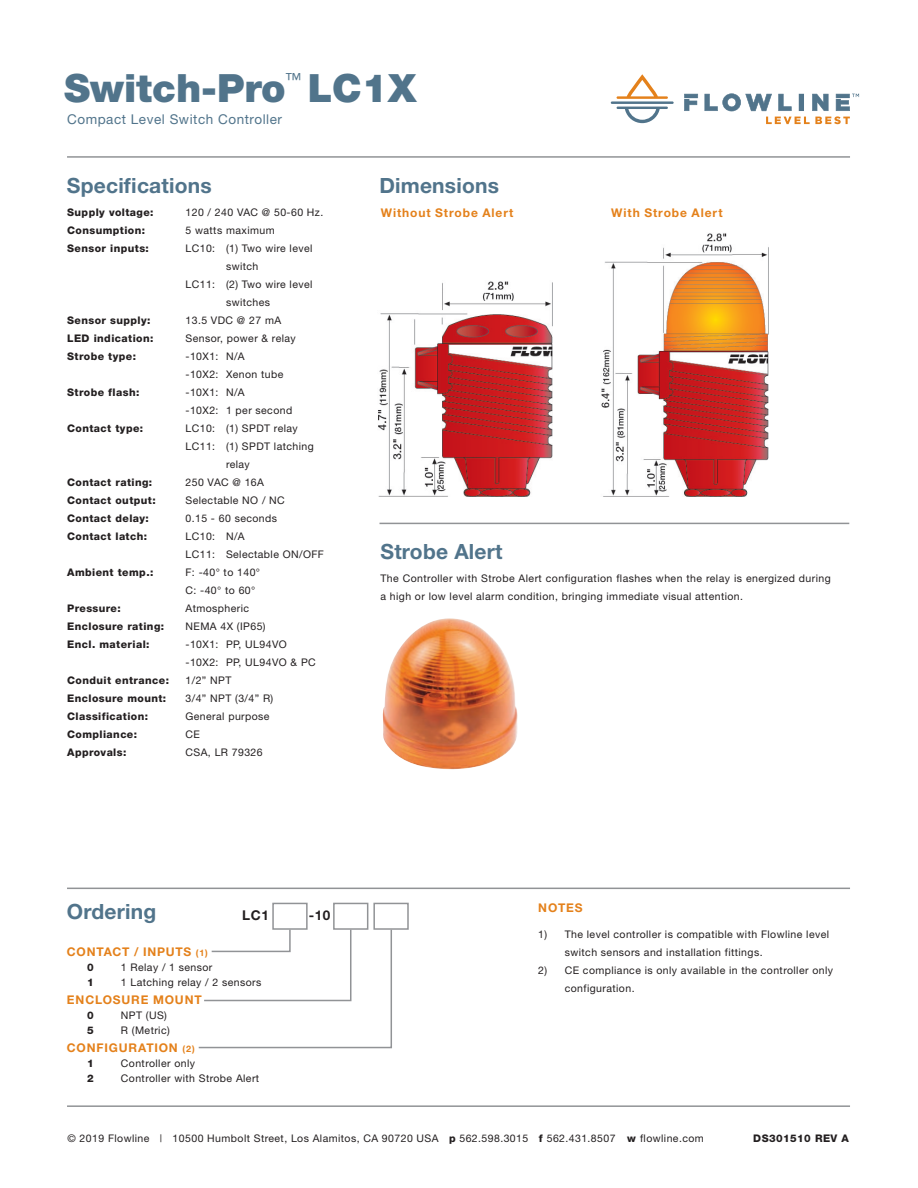
<style>
.page{position:relative;width:918px;height:1188px;background:#fff}
.page>*{position:absolute;margin:0;border:0;box-sizing:border-box;transform-origin:0 0}
.t1{font:900 39px "Helvetica Neue LT Std";color:#51748b}
.t2{font:700 21px "Helvetica Neue";letter-spacing:.01em;color:#51748b}
.t3{font:13.5px "Helvetica Neue";letter-spacing:.04em;color:#51748b}
.t4{font:700 13.5px "Helvetica Neue";color:#231f20}
.t5{font:700 12px "Helvetica Neue";letter-spacing:.07em;color:#e4811b}
.t6{font:10.5px/18px "Helvetica Neue";letter-spacing:.04em;color:#231f20}
.t7{font:800 10.5px "Helvetica Neue";letter-spacing:.04em;color:#231f20}
.s1{font-size:9px}
.s2{font-weight:800}
</style>
<div class="page">
<hr style="left:67px;top:156px;width:783px;height:2px;background:#919396">
<hr style="left:67px;top:1105px;width:783px;height:2px;background:#919396">
<svg style="left:617px;top:74px;width:51px;height:25px"></svg>
<svg style="left:617px;top:107px;width:51px;height:16px"></svg>
<hr style="left:611px;top:101px;width:63px;height:3px;background:#51748b">
<svg style="left:684px;top:94px;width:14px;height:17px"></svg>
<svg style="left:705px;top:93px;width:154px;height:31px"></svg>
<img style="left:378px;top:281px;width:175px;height:215px">
<hr style="left:380px;top:523px;width:469px;height:1px;background:#919396">
<div style="left:272px;top:903px;width:36px;height:27px;border:2px solid #919396"></div>
<div style="left:333px;top:903px;width:35px;height:27px;border:2px solid #919396"></div>
<hr style="left:67px;top:888px;width:783px;height:1px;background:#919396">
<div style="left:373px;top:903px;width:36px;height:27px;border:2px solid #919396"></div>
<svg style="left:198px;top:928px;width:195px;height:121px"></svg>
<img style="left:382px;top:618px;width:136px;height:152px">
<img style="left:601px;top:233px;width:167px;height:263px">
<p class="t1" style="left:64px;top:65px;width:354px">Switch-Pro<sup>™</sup> LC1X</p>
<p class="t3" style="left:67px;top:112px;width:216px">Compact Level Switch Controller</p>
<p class="t2" style="left:67px;top:173px;width:146px">Specifications</p>
<p class="t2" style="left:379px;top:173px;width:121px">Dimensions</p>
<p class="t7" style="left:67px;top:206px;width:88px">Supply voltage:</p>
<p class="t7" style="left:67px;top:224px;width:79px">Consumption:</p>
<p class="t7" style="left:67px;top:242px;width:83px">Sensor inputs:</p>
<p class="t7" style="left:67px;top:314px;width:85px">Sensor supply:</p>
<p class="t7" style="left:67px;top:332px;width:88px">LED indication:</p>
<p class="t7" style="left:67px;top:350px;width:70px">Strobe type:</p>
<p class="t7" style="left:67px;top:386px;width:74px">Strobe flash:</p>
<p class="t7" style="left:67px;top:422px;width:78px">Contact type:</p>
<p class="t7" style="left:67px;top:476px;width:87px">Contact rating:</p>
<p class="t7" style="left:67px;top:494px;width:90px">Contact output:</p>
<p class="t7" style="left:67px;top:512px;width:83px">Contact delay:</p>
<p class="t7" style="left:67px;top:530px;width:81px">Contact latch:</p>
<p class="t7" style="left:67px;top:566px;width:88px">Ambient temp.:</p>
<p class="t7" style="left:67px;top:602px;width:55px">Pressure:</p>
<p class="t7" style="left:67px;top:620px;width:98px">Enclosure rating:</p>
<p class="t7" style="left:67px;top:638px;width:84px">Encl. material:</p>
<p class="t7" style="left:67px;top:674px;width:103px">Conduit entrance:</p>
<p class="t7" style="left:67px;top:692px;width:101px">Enclosure mount:</p>
<p class="t7" style="left:67px;top:710px;width:82px">Classification:</p>
<p class="t7" style="left:67px;top:728px;width:71px">Compliance:</p>
<p class="t7" style="left:67px;top:746px;width:61px">Approvals:</p>
<p class="t6" style="left:186px;top:203px;width:139px">120 / 240 VAC @ 50-60 Hz.</p>
<p class="t6" style="left:186px;top:221px;width:91px">5 watts maximum</p>
<p class="t6" style="left:226px;top:239px;width:88px;text-indent:-40px">LC10: (1) Two wire level switch</p>
<p class="t6" style="left:186px;top:275px;width:128px;text-align:center">LC11: (2) Two wire level switches</p>
<p class="t6" style="left:186px;top:311px;width:97px">13.5 VDC @ 27 mA</p>
<p class="t6" style="left:186px;top:329px;width:112px">Sensor, power &amp; relay</p>
<p class="t6" style="left:186px;top:347px;width:61px">-10X1: N/A</p>
<p class="t6" style="left:186px;top:365px;width:99px">-10X2: Xenon tube</p>
<p class="t6" style="left:186px;top:383px;width:61px">-10X1: N/A</p>
<p class="t6" style="left:186px;top:401px;width:108px">-10X2: 1 per second</p>
<p class="t6" style="left:186px;top:419px;width:114px">LC10: (1) SPDT relay</p>
<p class="t6" style="left:226px;top:437px;width:89px;text-indent:-40px">LC11: (1) SPDT latching relay</p>
<p class="t6" style="left:186px;top:473px;width:80px">250 VAC @ 16A</p>
<p class="t6" style="left:186px;top:491px;width:101px">Selectable NO / NC</p>
<p class="t6" style="left:186px;top:509px;width:93px">0.15 - 60 seconds</p>
<p class="t6" style="left:186px;top:527px;width:61px">LC10: N/A</p>
<p class="t6" style="left:186px;top:545px;width:140px">LC11: Selectable ON/OFF</p>
<p class="t6" style="left:186px;top:563px;width:76px">F: -40° to 140°</p>
<p class="t6" style="left:186px;top:581px;width:71px">C: -40° to 60°</p>
<p class="t6" style="left:186px;top:599px;width:65px">Atmospheric</p>
<p class="t6" style="left:186px;top:617px;width:82px">NEMA 4X (IP65)</p>
<p class="t6" style="left:186px;top:635px;width:103px">-10X1: PP, UL94VO</p>
<p class="t6" style="left:186px;top:653px;width:132px">-10X2: PP, UL94VO &amp; PC</p>
<p class="t6" style="left:186px;top:671px;width:47px">1/2” NPT</p>
<p class="t6" style="left:186px;top:689px;width:89px">3/4” NPT (3/4” R)</p>
<p class="t6" style="left:186px;top:707px;width:86px">General purpose</p>
<p class="t6" style="left:186px;top:725px;width:16px">CE</p>
<p class="t6" style="left:186px;top:743px;width:79px">CSA, LR 79326</p>
<p class="t5" style="left:381px;top:206px;width:134px">Without Strobe Alert</p>
<p class="t5" style="left:611px;top:206px;width:113px">With Strobe Alert</p>
<p class="t2" style="left:381px;top:538px;width:124px">Strobe Alert</p>
<p class="t6" style="left:381px;top:569px;width:452px">The Controller with Strobe Alert configuration flashes when the relay is energized during a high or low level alarm condition, bringing immediate visual attention.</p>
<p class="t2" style="left:67px;top:899px;width:91px">Ordering</p>
<p class="t4" style="left:242px;top:907px;width:28px">LC1</p>
<p class="t4" style="left:309px;top:907px;width:23px">-10</p>
<p class="t5" style="left:67px;top:944px;width:142px">CONTACT / INPUTS <span class="s1">(1)</span></p>
<p class="t7" style="left:87px;top:961px;width:8px">0</p>
<p class="t6" style="left:121px;top:958px;width:93px">1 Relay / 1 sensor</p>
<p class="t7" style="left:87px;top:976px;width:8px">1</p>
<p class="t6" style="left:121px;top:973px;width:142px">1 Latching relay / 2 sensors</p>
<p class="t5" style="left:67px;top:992px;width:136px">ENCLOSURE MOUNT</p>
<p class="t7" style="left:87px;top:1009px;width:8px">0</p>
<p class="t6" style="left:121px;top:1006px;width:48px">NPT (US)</p>
<p class="t7" style="left:87px;top:1024px;width:8px">5</p>
<p class="t6" style="left:121px;top:1021px;width:50px">R (Metric)</p>
<p class="t5" style="left:67px;top:1040px;width:129px">CONFIGURATION <span class="s1">(2)</span></p>
<p class="t7" style="left:87px;top:1057px;width:8px">1</p>
<p class="t6" style="left:121px;top:1054px;width:76px">Controller only</p>
<p class="t7" style="left:87px;top:1072px;width:8px">2</p>
<p class="t6" style="left:121px;top:1069px;width:140px">Controller with Strobe Alert</p>
<p class="t5" style="left:538px;top:900px;width:46px">NOTES</p>
<p class="t6" style="left:565px;top:925px;width:266px">The level controller is compatible with Flowline level switch sensors and installation fittings.</p>
<p class="t6" style="left:565px;top:961px;width:270px">CE compliance is only available in the controller only configuration.</p>
<p class="t6" style="left:538px;top:925px;width:10px">1)</p>
<p class="t6" style="left:538px;top:961px;width:10px">2)</p>
<p class="t6" style="left:68px;top:1129px;width:638px">© 2019 Flowline | 10500 Humbolt Street, Los Alamitos, CA 90720 USA <span class="s2">p</span> 562.598.3015 <span class="s2">f</span> 562.431.8507 <span class="s2">w</span> flowline.com</p>
<p class="t7" style="left:753px;top:1132px;width:97px">DS301510 REV A</p>
</div>
